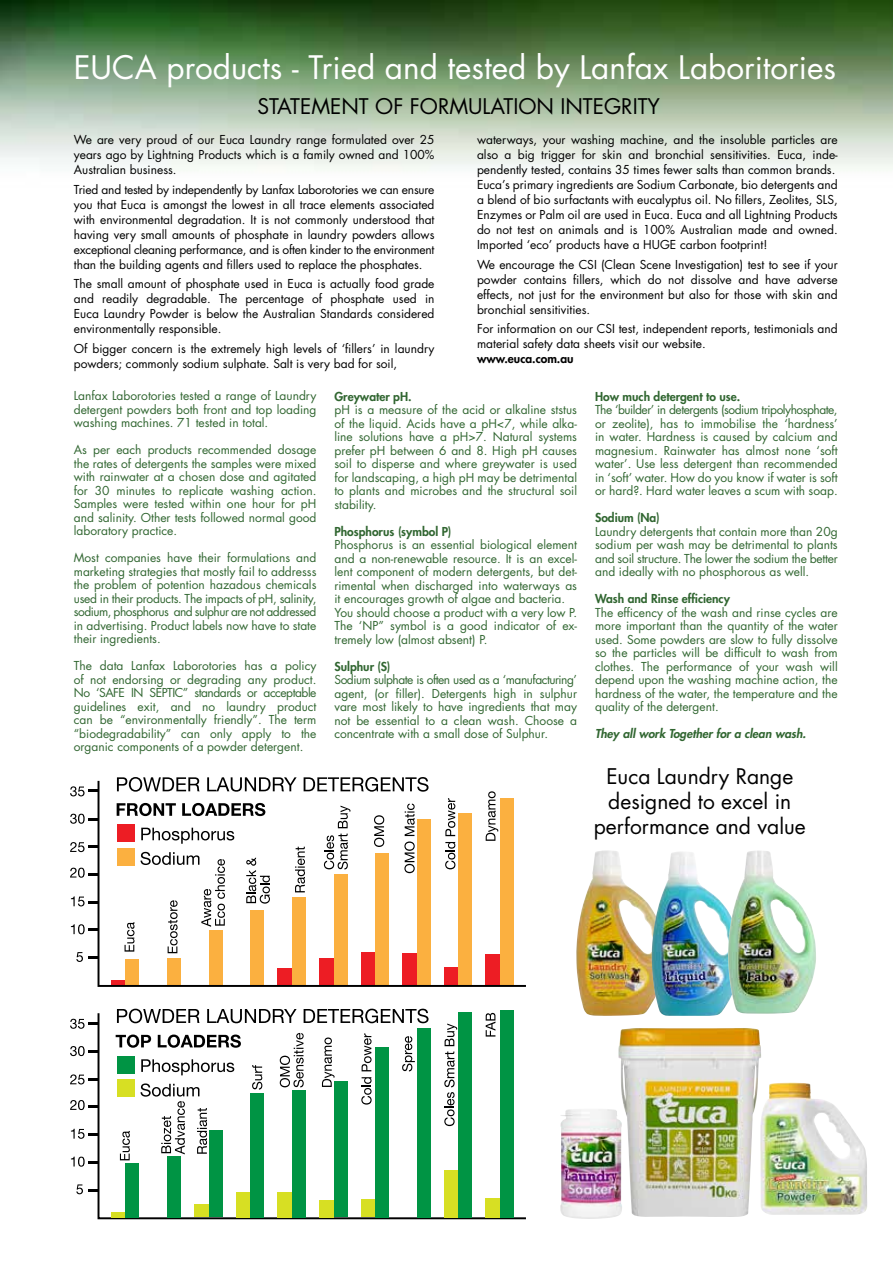
<style>
.page{position:relative;width:893px;height:1263px;background:#fff}
.page>*{position:absolute;margin:0;border:0;box-sizing:border-box;transform-origin:0 0}
.t1{font:31.5px "Futura";color:#fff}
.t2{font:21px/25.2px "Futura";color:#000;text-align:center}
.t3{font:12px/13.5px "Futura";color:#316631;text-align:justify}
.t4{font:12px/15px "Futura";color:#000;text-align:justify}
.t5{font:800 12px "Futura CE";color:#316631}
.t6{font:italic 800 12px "Futura CE";color:#316631}
.t7{font:800 12px "Futura CE";color:#000}
</style>
<div class="page">
<img style="left:576px;top:850px;width:75px;height:166px">
<img style="left:651px;top:852px;width:77px;height:164px">
<img style="left:728px;top:850px;width:88px;height:164px">
<img style="left:0;top:0;width:893px;height:169px">
<img style="left:761px;top:1083px;width:106px;height:132px">
<img style="left:618px;top:1028px;width:143px;height:189px">
<img style="left:560px;top:1108px;width:62px;height:111px">
<svg style="left:117px;top:777px;width:82px;height:2px"></svg>
<svg style="left:207px;top:777px;width:90px;height:2px"></svg>
<svg style="left:304px;top:777px;width:124px;height:2px"></svg>
<svg style="left:76px;top:952px;width:7px;height:10px"></svg>
<svg style="left:70px;top:786px;width:27px;height:10px"></svg>
<svg style="left:70px;top:814px;width:27px;height:10px"></svg>
<svg style="left:70px;top:842px;width:27px;height:10px"></svg>
<svg style="left:70px;top:868px;width:27px;height:10px"></svg>
<svg style="left:71px;top:896px;width:26px;height:10px"></svg>
<svg style="left:71px;top:924px;width:26px;height:10px"></svg>
<svg style="left:89px;top:956px;width:8px;height:3px"></svg>
<svg style="left:97px;top:779px;width:429px;height:208px"></svg>
<svg style="left:76px;top:1184px;width:7px;height:10px"></svg>
<svg style="left:70px;top:1019px;width:27px;height:10px"></svg>
<svg style="left:70px;top:1046px;width:27px;height:10px"></svg>
<svg style="left:70px;top:1074px;width:27px;height:10px"></svg>
<svg style="left:70px;top:1100px;width:27px;height:10px"></svg>
<svg style="left:71px;top:1129px;width:26px;height:10px"></svg>
<svg style="left:71px;top:1156px;width:26px;height:11px"></svg>
<svg style="left:89px;top:1189px;width:8px;height:2px"></svg>
<svg style="left:97px;top:1011px;width:429px;height:208px"></svg>
<div style="left:111px;top:1212px;width:14px;height:5px;background:#d7df23"></div>
<div style="left:195px;top:1204px;width:14px;height:13px;background:#d7df23"></div>
<div style="left:236px;top:1192px;width:14px;height:25px;background:#d7df23"></div>
<div style="left:278px;top:1192px;width:14px;height:25px;background:#d7df23"></div>
<div style="left:125px;top:1163px;width:14px;height:54px;background:#009444"></div>
<div style="left:167px;top:1156px;width:14px;height:61px;background:#009444"></div>
<div style="left:209px;top:1130px;width:14px;height:87px;background:#009444"></div>
<div style="left:250px;top:1093px;width:14px;height:124px;background:#009444"></div>
<div style="left:292px;top:1090px;width:14px;height:127px;background:#009444"></div>
<div style="left:319px;top:1199px;width:15px;height:18px;background:#d7df23"></div>
<div style="left:334px;top:1081px;width:14px;height:136px;background:#009444"></div>
<div style="left:361px;top:1199px;width:14px;height:18px;background:#d7df23"></div>
<div style="left:375px;top:1047px;width:14px;height:170px;background:#009444"></div>
<div style="left:417px;top:1028px;width:14px;height:189px;background:#009444"></div>
<div style="left:444px;top:1170px;width:14px;height:47px;background:#d7df23"></div>
<div style="left:458px;top:1012px;width:14px;height:205px;background:#009444"></div>
<div style="left:486px;top:1198px;width:14px;height:19px;background:#d7df23"></div>
<div style="left:500px;top:1010px;width:14px;height:207px;background:#009444"></div>
<svg style="left:120px;top:1131px;width:10px;height:29px"></svg>
<svg style="left:252px;top:1065px;width:10px;height:24px"></svg>
<svg style="left:280px;top:1033px;width:24px;height:54px"></svg>
<svg style="left:322px;top:1037px;width:13px;height:50px"></svg>
<svg style="left:361px;top:1077px;width:11px;height:27px"></svg>
<svg style="left:362px;top:1033px;width:10px;height:38px"></svg>
<svg style="left:402px;top:1036px;width:13px;height:35px"></svg>
<svg style="left:486px;top:1013px;width:9px;height:23px"></svg>
<svg style="left:444px;top:1023px;width:13px;height:103px"></svg>
<svg style="left:117px;top:1009px;width:83px;height:14px"></svg>
<svg style="left:207px;top:1009px;width:90px;height:14px"></svg>
<svg style="left:304px;top:1009px;width:125px;height:14px"></svg>
<svg style="left:116px;top:1034px;width:35px;height:14px"></svg>
<svg style="left:158px;top:1034px;width:83px;height:14px"></svg>
<svg style="left:141px;top:1059px;width:93px;height:16px"></svg>
<svg style="left:141px;top:1083px;width:66px;height:71px"></svg>
<div style="left:117px;top:1056px;width:18px;height:17px;background:#009444"></div>
<div style="left:117px;top:1080px;width:18px;height:17px;background:#d7df23"></div>
<h1 class="t1" style="left:74px;top:47px;width:764px">EUCA products - Tried and tested by Lanfax Laboritories</h1>
<h2 class="t2" style="left:257px;top:94px;width:404px">STATEMENT OF FORMULATION INTEGRITY</h2>
<p class="t4" style="left:74px;top:132px;width:362px">We are very proud of our Euca Laundry range formulated over 25 years ago by Lightning Products which is a family owned and 100% Australian business.</p>
<p class="t4" style="left:74px;top:182px;width:362px">Tried and tested by independently by Lanfax Laborotories we can ensure you that Euca is amongst the lowest in all trace elements associated with environmental degradation. It is not commonly understood that having very small amounts of phosphate in laundry powders allows exceptional cleaning performance, and is often kinder to the environment than the building agents and fillers used to replace the phosphates.</p>
<p class="t4" style="left:74px;top:276px;width:362px">The small amount of phosphate used in Euca is actually food grade and readily degradable. The percentage of phosphate used in Euca Laundry Powder is below the Australian Standards considered environmentally responsible.</p>
<p class="t4" style="left:74px;top:341px;width:362px">Of bigger concern is the extremely high levels of ‘fillers’ in laundry powders; commonly sodium sulphate. Salt is very bad for soil,</p>
<p class="t4" style="left:477px;top:132px;width:362px;text-align:left">waterways, your washing machine, and the insoluble particles are also a big trigger for skin and bronchial sensitivities. Euca, inde&shy;pendently tested, contains 35 times fewer salts than common brands.<br>Euca’s primary ingredients are Sodium Carbonate, bio detergents and a blend of bio surfactants with eucalyptus oil. No fillers, Zeolites, SLS, Enzymes or Palm oil are used in Euca. Euca and all Lightning Products do not test on animals and is 100% Australian made and owned.<br>Imported ‘eco’ products have a HUGE carbon footprint!</p>
<p class="t4" style="left:477px;top:257px;width:362px">We encourage the CSI (Clean Scene Investigation) test to see if your powder contains fillers, which do not dissolve and have adverse effects, not just for the environment but also for those with skin and bronchial sensitivities.</p>
<p class="t4" style="left:477px;top:321px;width:362px">For information on our CSI test, independent reports, testimonials and material safety data sheets visit our website.</p>
<p class="t7" style="left:477px;top:350px;width:98px">www.euca.com.au</p>
<p class="t3" style="left:74px;top:389px;width:244px">Lanfax Laborotories tested a range of Laundry detergent powders both front and top loading washing machines. 71 tested in total.</p>
<p class="t3" style="left:74px;top:443px;width:244px">As per each products recommended dosage the rates of detergents the samples were mixed with rainwater at a chosen dose and agitated for 30 minutes to replicate washing action.<br>Samples were tested within one hour for pH and salinity. Other tests followed normal good laboratory practice.</p>
<p class="t3" style="left:74px;top:551px;width:244px">Most companies have their formulations and marketing strategies that mostly fail to addresss the problem of potention hazadous chemicals used in their products. The impacts of pH, salinity, sodium, phosphorus and sulphur are not addressed in advertising. Product labels now have to state their ingredients.</p>
<p class="t3" style="left:74px;top:659px;width:244px">The data Lanfax Laborotories has a policy of not endorsing or degrading any product.<br>No ‘SAFE IN SEPTIC” standards or acceptable guidelines exit, and no laundry product can be “environmentally friendly”. The term “biodegradability” can only apply to the organic components of a powder detergent.</p>
<p class="t5" style="left:334px;top:388px;width:79px">Greywater pH.</p>
<p class="t3" style="left:334px;top:403px;width:244px">pH is a measure of the acid or alkaline ststus of the liquid. Acids have a pH&lt;7, while alka&shy;line solutions have a pH&gt;7. Natural systems prefer pH between 6 and 8. High pH causes soil to disperse and where greywater is used for landscaping, a high pH may be detrimental to plants and microbes and the structural soil stability.</p>
<p class="t5" style="left:334px;top:523px;width:118px">Phosphorus (symbol P)</p>
<p class="t3" style="left:334px;top:538px;width:244px;text-align:left">Phosphorus is an essential biological element and a non-renewable resource. It is an excel&shy;lent component of modern detergents, but det&shy;rimental when discharged into waterways as it encourages growth of algae and bacteria.<br>You should choose a product with a very low P.<br>The ‘NP” symbol is a good indicator of ex&shy;tremely low (almost absent) P.</p>
<p class="t5" style="left:334px;top:658px;width:57px">Sulphur (S)</p>
<p class="t3" style="left:334px;top:673px;width:244px">Sodium sulphate is often used as a ‘manufacturing’ agent, (or filler). Detergents high in sulphur vare most likely to have ingredients that may not be essential to a clean wash. Choose a concentrate with a small dose of Sulphur.</p>
<p class="t5" style="left:595px;top:388px;width:147px">How much detergent to use.</p>
<p class="t3" style="left:595px;top:403px;width:244px">The ‘builder’ in detergents (sodium tripolyhosphate, or zeolite), has to immobilise the ‘hardness’ in water. Hardness is caused by calcium and magnesium. Rainwater has almost none ‘soft water’. Use less detergent than recommended in ‘soft’ water. How do you know if water is soft or hard?. Hard water leaves a scum with soap.</p>
<p class="t5" style="left:595px;top:509px;width:66px">Sodium (Na)</p>
<p class="t3" style="left:595px;top:525px;width:244px">Laundry detergents that contain more than 20g sodium per wash may be detrimental to plants and soil structure. The lower the sodium the better and ideally with no phosphorous as well.</p>
<p class="t5" style="left:595px;top:590px;width:136px">Wash and Rinse efficiency</p>
<p class="t3" style="left:595px;top:606px;width:244px">The efficency of the wash and rinse cycles are more important than the quantity of the water used. Some powders are slow to fully dissolve so the particles will be difficult to wash from clothes. The performance of your wash will depend upon the washing machine action, the hardness of the water, the temperature and the quality of the detergent.</p>
<p class="t6" style="left:595px;top:725px;width:212px">They all work Together for a clean wash.</p>
<h2 class="t2" style="left:594px;top:763px;width:213px">Euca Laundry Range designed to excel in performance and value</h2>
</div>
